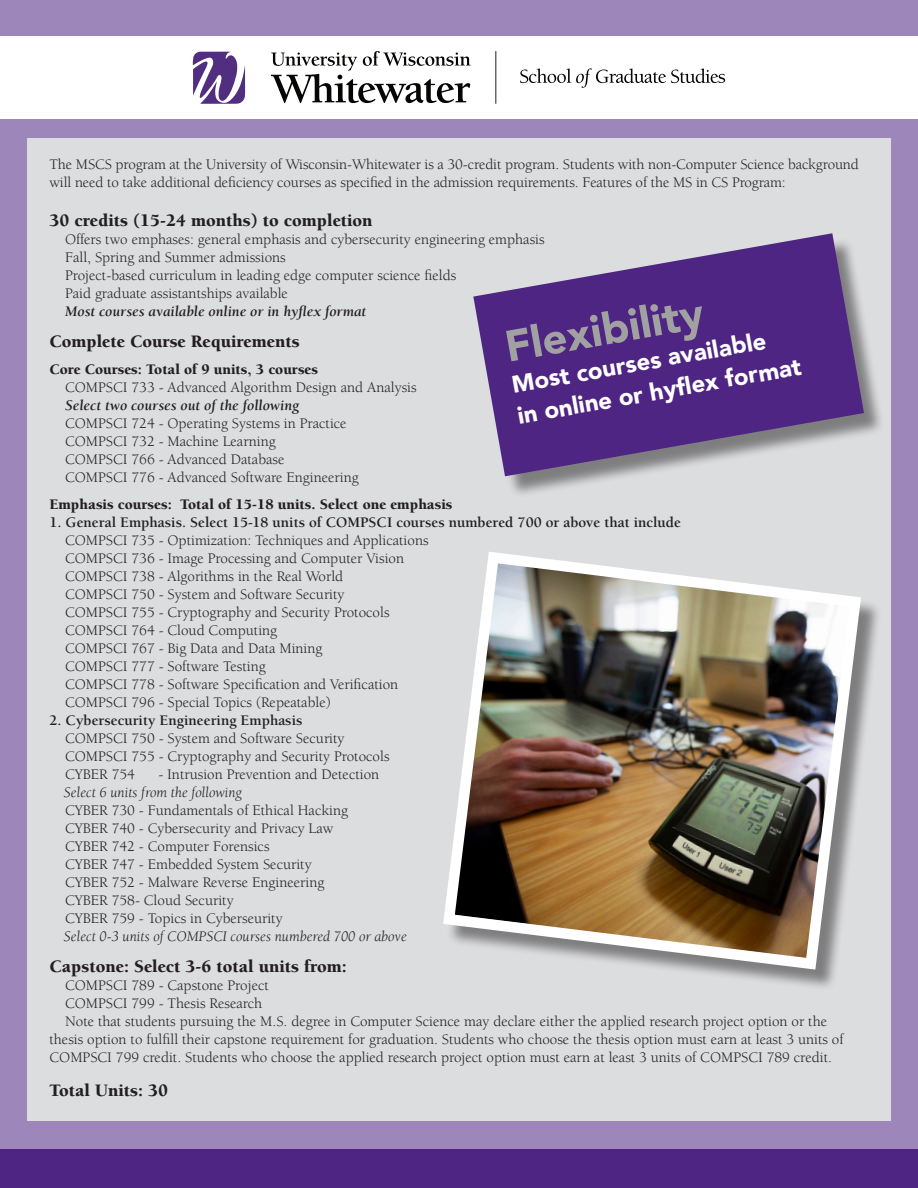
<style>
.page{position:relative;width:918px;height:1188px;background:#9d87ba}
.page>*{position:absolute;margin:0;border:0;box-sizing:border-box;transform-origin:0 0}
.t1{font:900 43.5px "Avenir";color:#a1a1a1}
.t2{font:900 24px/31.5px "Avenir";color:#fff}
.t3{font:900 18px "Berkeley Std";color:#231f20}
.t4{font:15px/18px "Berkeley Std";color:#231f20}
.t5{font:700 15px "Berkeley Std";color:#231f20}
.t6{font:900 15px "Berkeley Std";color:#231f20}
.t7{font:italic 15px "Berkeley Std";color:#231f20}
.t8{font:italic 700 15px "Berkeley Std";color:#231f20}
</style>
<div class="page">
<div style="left:0;top:36px;width:918px;height:82px;background:#fff"></div>
<svg style="left:520px;top:68px;width:205px;height:20px"></svg>
<svg style="left:193px;top:52px;width:52px;height:52px"></svg>
<svg style="left:271px;top:51px;width:200px;height:52px"></svg>
<hr style="left:496px;top:51px;width:1px;height:53px;background:#211e1e">
<div style="left:0;top:1149px;width:918px;height:39px;background:#4e2582"></div>
<div style="left:27px;top:138px;width:864px;height:983px;background:#dcdddf"></div>
<div style="left:447px;top:555px;width:435px;height:436px;background:#231f20;opacity:.5"></div>
<img style="left:443px;top:552px;width:424px;height:423px">
<div style="left:477px;top:237px;width:409px;height:261px;background:#231f20;opacity:.5"></div>
<svg style="left:473px;top:233px;width:391px;height:243px;fill:#4e2582"></svg>
<p class="t4" style="left:50px;top:155px;width:811px">The MSCS program at the University of Wisconsin-Whitewater is a 30-credit program. Students with non-Computer Science background will need to take additional deficiency courses as specified in the admission requirements. Features of the MS in CS Program:</p>
<p class="t3" style="left:50px;top:211px;width:325px">30 credits (15-24 months) to completion</p>
<p class="t4" style="left:65px;top:231px;width:481px">Offers two emphases: general emphasis and cybersecurity engineering emphasis</p>
<p class="t4" style="left:65px;top:249px;width:222px">Fall, Spring and Summer admissions</p>
<p class="t4" style="left:65px;top:267px;width:393px">Project-based curriculum in leading edge computer science fields</p>
<p class="t4" style="left:65px;top:285px;width:225px">Paid graduate assistantships available</p>
<p class="t8" style="left:65px;top:304px;width:303px">Most courses available online or in hyflex format</p>
<p class="t3" style="left:50px;top:332px;width:252px">Complete Course Requirements</p>
<p class="t6" style="left:50px;top:361px;width:270px">Core Courses: Total of 9 units, 3 courses</p>
<p class="t4" style="left:65px;top:378px;width:353px">COMPSCI 733 - Advanced Algorithm Design and Analysis</p>
<p class="t8" style="left:65px;top:397px;width:236px">Select two courses out of the following</p>
<p class="t4" style="left:65px;top:414px;width:283px">COMPSCI 724 - Operating Systems in Practice</p>
<p class="t4" style="left:65px;top:432px;width:212px">COMPSCI 732 - Machine Learning</p>
<p class="t4" style="left:65px;top:450px;width:221px">COMPSCI 766 - Advanced Database</p>
<p class="t4" style="left:65px;top:468px;width:295px">COMPSCI 776 - Advanced Software Engineering</p>
<p class="t6" style="left:50px;top:496px;width:405px">Emphasis courses: Total of 15-18 units. Select one emphasis</p>
<p class="t5" style="left:50px;top:514px;width:633px">1. General Emphasis. Select 15-18 units of COMPSCI courses numbered 700 or above that include</p>
<p class="t4" style="left:65px;top:531px;width:365px">COMPSCI 735 - Optimization: Techniques and Applications</p>
<p class="t4" style="left:65px;top:549px;width:341px">COMPSCI 736 - Image Processing and Computer Vision</p>
<p class="t4" style="left:65px;top:567px;width:280px">COMPSCI 738 - Algorithms in the Real World</p>
<p class="t4" style="left:65px;top:585px;width:281px">COMPSCI 750 - System and Software Security</p>
<p class="t4" style="left:65px;top:603px;width:326px">COMPSCI 755 - Cryptography and Security Protocols</p>
<p class="t4" style="left:65px;top:621px;width:214px">COMPSCI 764 - Cloud Computing</p>
<p class="t4" style="left:65px;top:639px;width:259px">COMPSCI 767 - Big Data and Data Mining</p>
<p class="t4" style="left:65px;top:657px;width:202px">COMPSCI 777 - Software Testing</p>
<p class="t4" style="left:65px;top:675px;width:335px">COMPSCI 778 - Software Specification and Verification</p>
<p class="t4" style="left:65px;top:693px;width:267px">COMPSCI 796 - Special Topics (Repeatable)</p>
<p class="t5" style="left:50px;top:712px;width:255px">2. Cybersecurity Engineering Emphasis</p>
<p class="t4" style="left:65px;top:729px;width:281px">COMPSCI 750 - System and Software Security</p>
<p class="t4" style="left:65px;top:747px;width:326px">COMPSCI 755 - Cryptography and Security Protocols</p>
<p class="t4" style="left:65px;top:765px;width:72px">CYBER 754</p>
<p class="t4" style="left:158px;top:765px;width:222px">- Intrusion Prevention and Detection</p>
<p class="t7" style="left:64px;top:784px;width:179px">Select 6 units from the following</p>
<p class="t4" style="left:65px;top:801px;width:285px">CYBER 730 - Fundamentals of Ethical Hacking</p>
<p class="t4" style="left:65px;top:819px;width:270px">CYBER 740 - Cybersecurity and Privacy Law</p>
<p class="t4" style="left:65px;top:837px;width:206px">CYBER 742 - Computer Forensics</p>
<p class="t4" style="left:65px;top:855px;width:248px">CYBER 747 - Embedded System Security</p>
<p class="t4" style="left:65px;top:873px;width:261px">CYBER 752 - Malware Reverse Engineering</p>
<p class="t4" style="left:65px;top:891px;width:170px">CYBER 758- Cloud Security</p>
<p class="t4" style="left:65px;top:909px;width:219px">CYBER 759 - Topics in Cyberseurity</p>
<p class="t7" style="left:64px;top:928px;width:344px">Select 0-3 units of COMPSCI courses numbered 700 or above</p>
<p class="t3" style="left:50px;top:956px;width:299px">Capstone: Select 3-6 total units from:</p>
<p class="t4" style="left:65px;top:976px;width:205px">COMPSCI 789 - Capstone Project</p>
<p class="t4" style="left:65px;top:994px;width:199px">COMPSCI 799 - Thesis Research</p>
<p class="t4" style="left:50px;top:1012px;width:796px;text-indent:16px">Note that students pursuing the M.S. degree in Computer Science may declare either the applied research project option or the thesis option to fulfill their capstone requirement for graduation. Students who choose the thesis option must earn at least 3 units of<br>COMPSCI 799 credit. Students who choose the applied research project option must earn at least 3 units of COMPSCI 789 credit.</p>
<p class="t3" style="left:50px;top:1081px;width:120px">Total Units: 30</p>
<p class="t1" style="left:499px;top:310px;width:202px;rotate:-10deg">Flexibility</p>
<p class="t2" style="left:509px;top:369px;width:289px;rotate:-10deg">Most courses available<br>in online or hyfl ex format</p>
</div>
